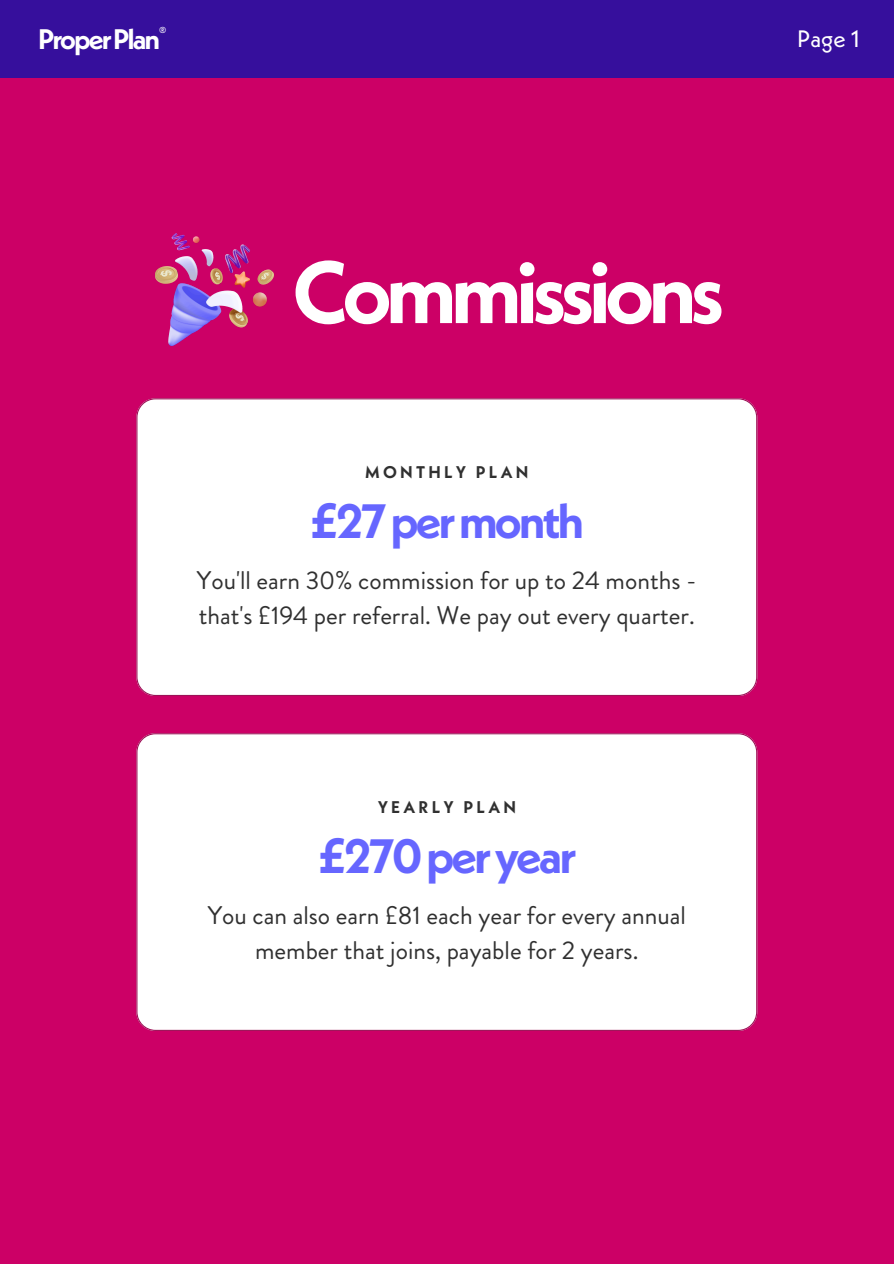
<style>
.page{position:relative;width:894px;height:1264px;background:#fff}
.page>*{position:absolute;margin:0;border:0;box-sizing:border-box;transform-origin:0 0}
.t1{font:700 87.75px "Neue Kabel";letter-spacing:-.07em;color:#fff}
.t2{font:700 48.15px "Neue Kabel";letter-spacing:-.06em;color:#66f}
.t3{font:700 28.2px "Neue Kabel";letter-spacing:-.07em;color:#fff}
.t4{font:25.5px/34.8px "Brandon Grotesque";color:#303030}
.t5{font:23.7px "Neue Kabel";color:#fff}
.t6{font:700 16.95px "Neue Kabel";letter-spacing:.19em;color:#303030}
.t7{font:8.7px "Neue Kabel";color:#fff}
</style>
<div class="page">
<div style="left:0;top:0;width:893px;height:1263px;background:#c06"></div>
<div style="left:136px;top:398px;width:621px;height:298px;background:#fff"></div>
<div style="left:136px;top:733px;width:621px;height:297px;background:#fff"></div>
<div style="left:0;top:0;width:893px;height:78px;background:#360f9c"></div>
<img style="left:155px;top:233px;width:118px;height:112px">
<h2 class="t3" style="left:38px;top:21px;width:123px">ProperPlan</h2>
<h4 class="t7" style="left:159px;top:25px;width:9px">®</h4>
<p class="t5" style="left:797px;top:24px;width:64px">Page 1</p>
<h4 class="t1" style="left:292px;top:236px;width:434px">Commissions</h4>
<h3 class="t6" style="left:365px;top:461px;width:164px">MONTHLY PLAN</h3>
<p class="t2" style="left:309px;top:490px;width:276px">£27permonth</p>
<h5 class="t4" style="left:197px;top:563px;width:501px">You'll earn 30% commission for up to 24 months - that's £194 per referral. We pay out every quarter.</h5>
<p class="t6" style="left:377px;top:795px;width:140px">YEARLY PLAN</p>
<h1 class="t2" style="left:317px;top:825px;width:260px">£270peryear</h1>
<p class="t4" style="left:208px;top:898px;width:479px;text-align:center">You can also earn £81 each year for every annual member that joins, payable for 2 years.</p>
</div>
